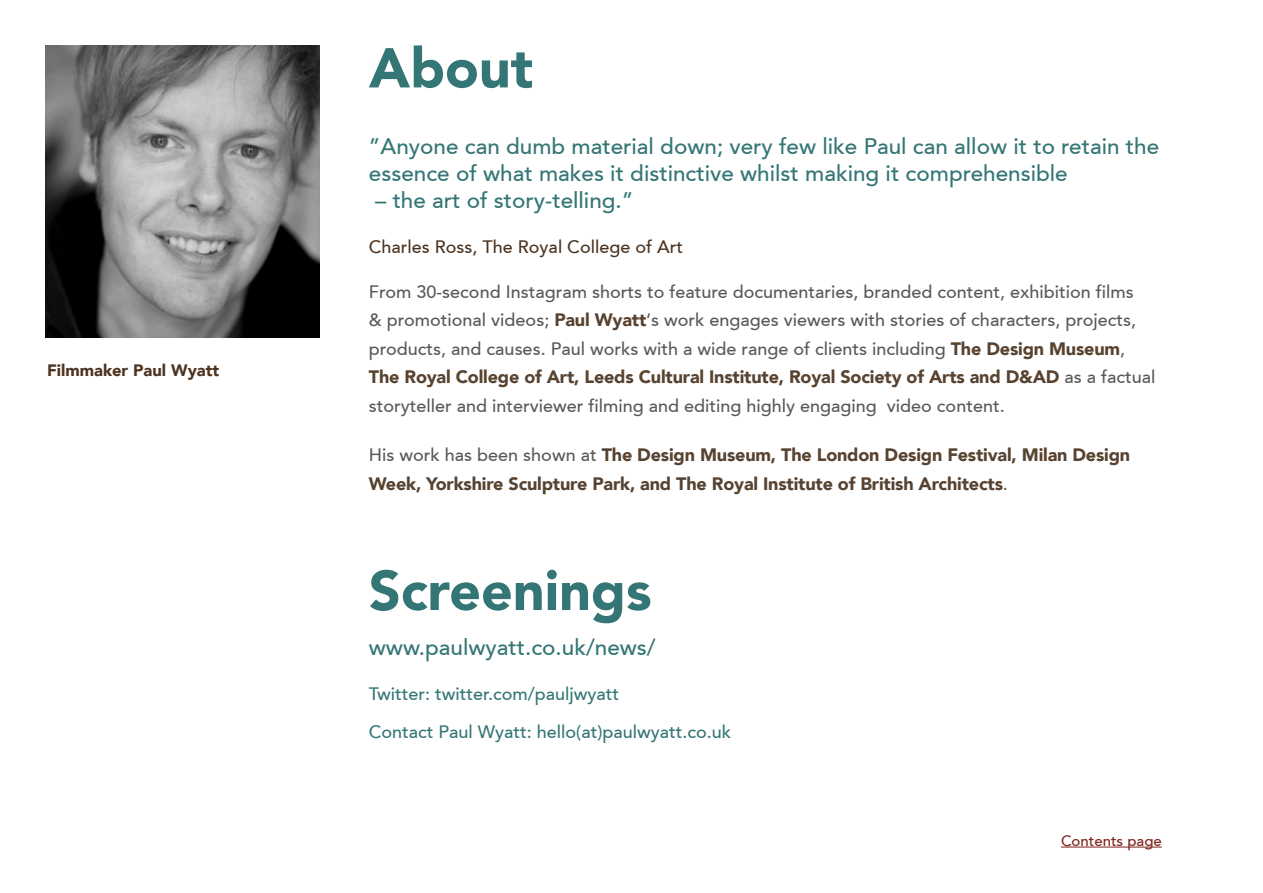
<style>
.page{position:relative;width:1263px;height:893px;background:#fff}
.page>*{position:absolute;margin:0;border:0;box-sizing:border-box;transform-origin:0 0}
.t1{font:900 55.5px "Avenir 95";color:#347675}
.t2{font:500 22.5px/27px "Avenir 65";color:#347675}
.t3{font:500 18px/28.5px "Avenir 65";color:#595a55;text-align:justify}
.t4{font:900 18px/28.5px "Avenir 95";letter-spacing:-.01em;color:#584230}
.t5{font:500 18px/37.5px "Avenir 65";color:#347675}
.t6{font:500 18px "Avenir 65";color:#4c3421}
.t7{font:900 16.5px "Avenir 95";color:#4c3421}
.t8{font:500 15px "Avenir 65";color:#7f231c}
.s1{font-family:"Avenir 95";font-weight:900;color:#584230}
.s2{font-family:"Avenir 65";font-weight:500;color:#595a55}
</style>
<div class="page">
<img style="left:46px;top:45px;width:273px;height:292px">
<hr style="left:1061px;top:847px;width:101px;height:1px;background:#7f231c">
<p class="t7" style="left:47px;top:360px;width:174px">Filmmaker Paul Wyatt</p>
<h1 class="t1" style="left:369px;top:35px;width:166px">About</h1>
<p class="t2" style="left:369px;top:133px;width:792px">”Anyone can dumb material down; very few like Paul can allow it to retain the essence of what makes it distinctive whilst making it comprehensible</p>
<p class="t2" style="left:375px;top:187px;width:260px">– the art of story-telling.”</p>
<p class="t6" style="left:369px;top:236px;width:316px">Charles Ross, The Royal College of Art</p>
<p class="t3" style="left:369px;top:278px;width:769px">From 30-second Instagram shorts to feature documentaries, branded content, exhibition films &amp; promotional videos; <span class="s1">Paul Wyatt</span>‘s work engages viewers with stories of characters, projects, products, and causes. Paul works with a wide range of clients including <span class="s1">The Design Museum</span>,</p>
<p class="t4" style="left:369px;top:363px;width:788px">The Royal College of Art, Leeds Cultural Institute, Royal Society of Arts and D&amp;AD <span class="s2">as a factual</span></p>
<p class="t3" style="left:369px;top:392px;width:637px">storyteller and interviewer filming and editing highly engaging video content.</p>
<p class="t4" style="left:369px;top:441px;width:763px"><span class="s2">His work has been shown at</span> The Design Museum, The London Design Festival, Milan Design<br>Week, Yorkshire Sculpture Park, and The Royal Institute of British Architects<span class="s2">.</span></p>
<h1 class="t1" style="left:369px;top:557px;width:284px">Screenings</h1>
<p class="t2" style="left:369px;top:634px;width:288px">www.paulwyatt.co.uk/news/</p>
<p class="t5" style="left:369px;top:675px;width:364px">Twitter: twitter.com/pauljwyatt<br>Contact Paul Wyatt: hello(at)paulwyatt.co.uk</p>
<p class="t8" style="left:1061px;top:832px;width:102px">Contents page</p>
</div>
